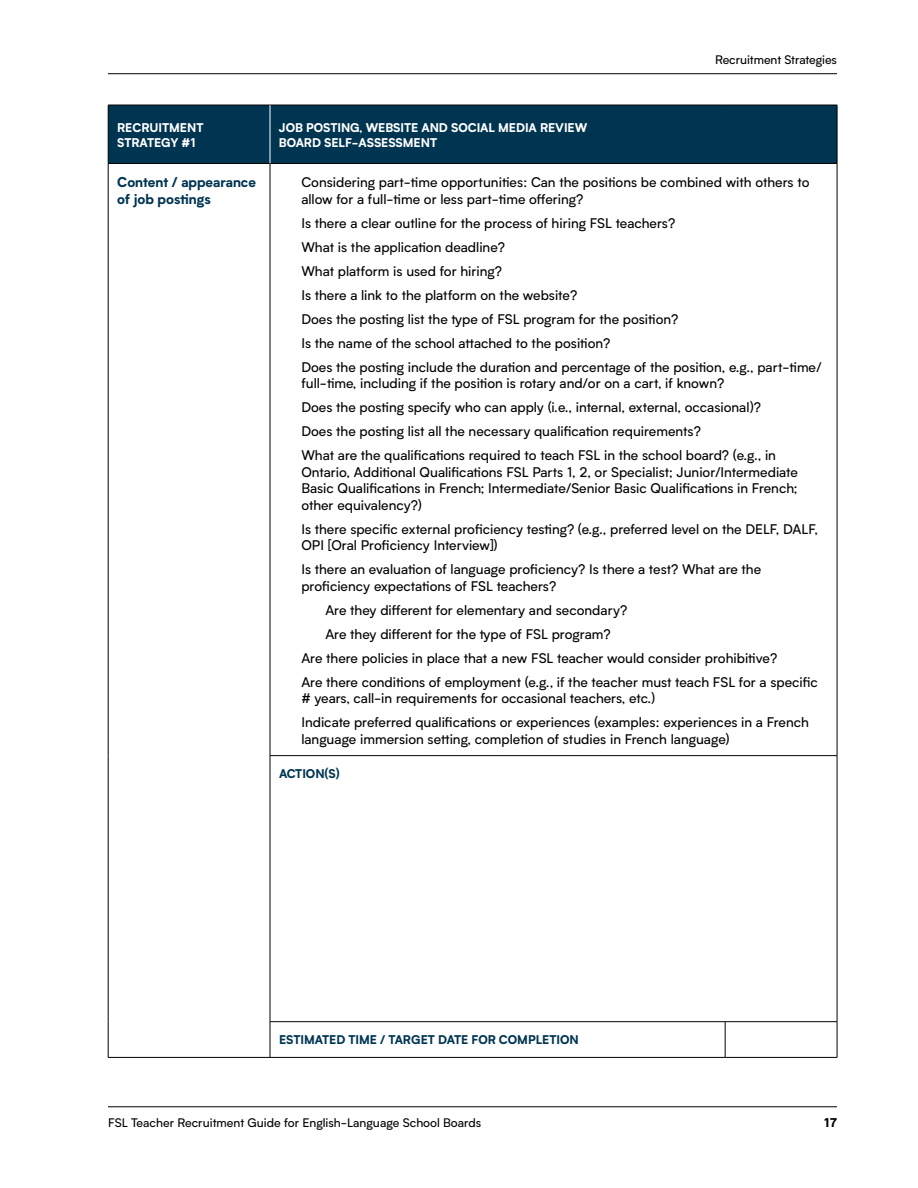
<style>
.page{position:relative;width:918px;height:1188px;background:#fff}
.page>*{position:absolute;margin:0;border:0;box-sizing:border-box;transform-origin:0 0}
.t1{font:13.5px/16.5px "Biotif";color:#000}
.t2{font:800 13.5px/16.5px "Biotif";color:#003552}
.t3{font:800 12px/15px "Biotif";letter-spacing:-.005em;color:#fff}
.t4{font:12px "Biotif";color:#000}
.t5{font:800 12px "Biotif";letter-spacing:-.005em;color:#003552}
.t6{font:900 12px "Biotif";color:#000}
</style>
<div class="page">
<hr style="left:108px;top:73px;width:729px;height:1px;background:#000">
<hr style="left:108px;top:1107px;width:729px;height:1px;background:#000">
<div style="left:109px;top:106px;width:728px;height:57px;background:#003552"></div>
<hr style="left:108px;top:105px;width:162px;height:1px;background:#000">
<hr style="left:108px;top:105px;width:1px;height:58px;background:#000">
<hr style="left:108px;top:163px;width:162px;height:1px;background:#000">
<hr style="left:270px;top:1021px;width:455px;height:1px;background:#000">
<hr style="left:270px;top:1022px;width:1px;height:35px;background:#000">
<hr style="left:725px;top:1021px;width:112px;height:1px;background:#000">
<hr style="left:725px;top:1022px;width:1px;height:35px;background:#000">
<hr style="left:837px;top:1022px;width:1px;height:35px;background:#000">
<hr style="left:270px;top:1057px;width:455px;height:1px;background:#000">
<hr style="left:725px;top:1057px;width:112px;height:1px;background:#000">
<hr style="left:108px;top:164px;width:1px;height:592px;background:#000">
<hr style="left:270px;top:164px;width:1px;height:591px;background:#000">
<hr style="left:837px;top:164px;width:1px;height:591px;background:#000">
<hr style="left:108px;top:756px;width:1px;height:266px;background:#000">
<hr style="left:270px;top:756px;width:1px;height:265px;background:#000">
<hr style="left:837px;top:756px;width:1px;height:265px;background:#000">
<hr style="left:108px;top:1022px;width:1px;height:35px;background:#000">
<hr style="left:270px;top:755px;width:455px;height:1px;background:#000">
<hr style="left:725px;top:755px;width:112px;height:1px;background:#000">
<hr style="left:108px;top:1057px;width:162px;height:1px;background:#000">
<hr style="left:270px;top:105px;width:455px;height:1px;background:#000">
<hr style="left:725px;top:105px;width:112px;height:1px;background:#000">
<hr style="left:837px;top:105px;width:1px;height:58px;background:#000">
<hr style="left:270px;top:163px;width:455px;height:1px;background:#000">
<hr style="left:725px;top:163px;width:112px;height:1px;background:#000">
<hr style="left:270px;top:105px;width:1px;height:58px;background:#fff">
<p class="t4" style="left:715px;top:51px;width:123px">Recruitment Strategies</p>
<p class="t3" style="left:117px;top:119px;width:88px">RECRUITMENT<br>STRATEGY #1</p>
<p class="t3" style="left:279px;top:119px;width:310px">JOB POSTING, WEBSITE AND SOCIAL MEDIA REVIEW<br>BOARD SELF-ASSESSMENT</p>
<p class="t2" style="left:117px;top:173px;width:140px">Content / appearance of job postings</p>
<p class="t1" style="left:301px;top:173px;width:510px">Considering part-time opportunities: Can the positions be combined with others to allow for a full-time or less part-time offering?</p>
<p class="t1" style="left:301px;top:214px;width:375px">Is there a clear outline for the process of hiring FSL teachers?</p>
<p class="t1" style="left:301px;top:238px;width:205px">What is the application deadline?</p>
<p class="t1" style="left:301px;top:262px;width:202px">What platform is used for hiring?</p>
<p class="t1" style="left:301px;top:286px;width:277px">Is there a link to the platform on the website?</p>
<p class="t1" style="left:301px;top:310px;width:379px">Does the posting list the type of FSL program for the position?</p>
<p class="t1" style="left:301px;top:334px;width:311px">Is the name of the school attached to the position?</p>
<p class="t1" style="left:301px;top:358px;width:522px">Does the posting include the duration and percentage of the position, e.g., part-time/ full-time, including if the position is rotary and/or on a cart, if known?</p>
<p class="t1" style="left:301px;top:398px;width:461px">Does the posting specify who can apply (i.e., internal, external, occasional)?</p>
<p class="t1" style="left:301px;top:422px;width:401px">Does the posting list all the necessary qualification requirements?</p>
<p class="t1" style="left:301px;top:446px;width:498px">What are the qualifications required to teach FSL in the school board? (e.g., in Ontario, Additional Qualifications FSL Parts 1, 2, or Specialist; Junior/Intermediate Basic Qualifications in French; Intermediate/Senior Basic Qualifications in French; other equivalency?)</p>
<p class="t1" style="left:301px;top:520px;width:518px">Is there specific external proficiency testing? (e.g., preferred level on the DELF, DALF,<br>OPI [Oral Proficiency Interview])</p>
<p class="t1" style="left:301px;top:560px;width:461px">Is there an evaluation of language proficiency? Is there a test? What are the proficiency expectations of FSL teachers?</p>
<p class="t1" style="left:325px;top:601px;width:303px">Are they different for elementary and secondary?</p>
<p class="t1" style="left:325px;top:625px;width:287px">Are they different for the type of FSL program?</p>
<p class="t1" style="left:301px;top:649px;width:477px">Are there policies in place that a new FSL teacher would consider prohibitive?</p>
<p class="t1" style="left:301px;top:673px;width:518px">Are there conditions of employment (e.g., if the teacher must teach FSL for a specific # years, call-in requirements for occasional teachers, etc.)</p>
<p class="t1" style="left:301px;top:713px;width:509px">Indicate preferred qualifications or experiences (examples: experiences in a French language immersion setting, completion of studies in French language)</p>
<p class="t5" style="left:279px;top:765px;width:62px">ACTION(S)</p>
<p class="t5" style="left:279px;top:1031px;width:301px">ESTIMATED TIME / TARGET DATE FOR COMPLETION</p>
<p class="t4" style="left:108px;top:1114px;width:375px">FSL Teacher Recruitment Guide for English-Language School Boards</p>
<p class="t6" style="left:824px;top:1113px;width:14px">17</p>
</div>
